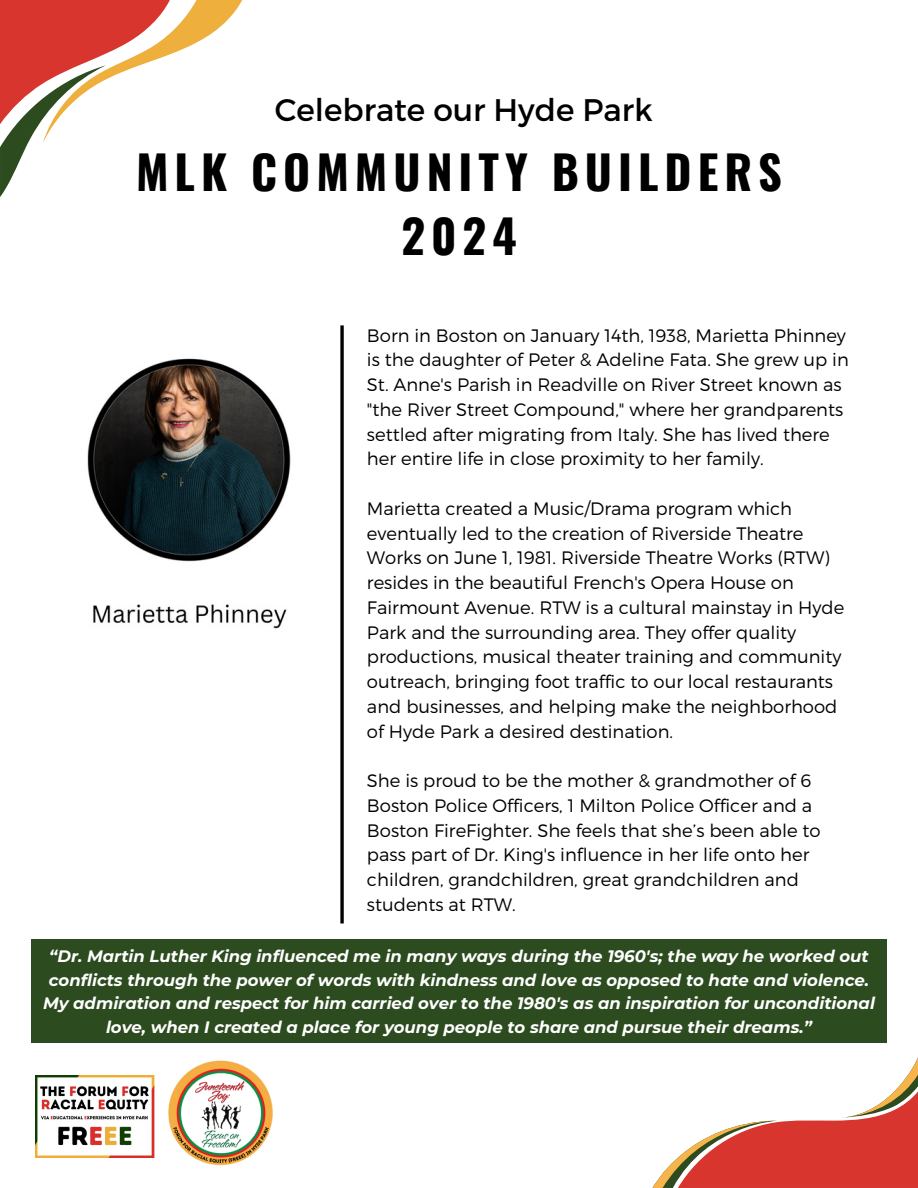
<style>
.page{position:relative;width:918px;height:1188px;background:#fff}
.page>*{position:absolute;margin:0;border:0;box-sizing:border-box;transform-origin:0 0}
.t1{font:700 46.2px/64.1px "Oswald";letter-spacing:.13em;color:#000;text-align:center}
.t2{font:31.2px "Montserrat";color:#000}
.t3{font:300 18px/24.8px "Montserrat";color:#000}
.t4{font:italic 700 16.5px/23.7px "Montserrat";color:#fff;text-align:center}
</style>
<div class="page">
<img style="left:87px;top:358px;width:204px;height:271px">
<svg style="left:340px;top:325px;width:4px;height:598px;background:#272727"></svg>
<svg style="left:0;top:0;width:242px;height:197px"></svg>
<svg style="left:653px;top:1057px;width:265px;height:131px"></svg>
<img style="left:35px;top:1076px;width:120px;height:82px">
<img style="left:168px;top:1060px;width:105px;height:107px">
<div style="left:31px;top:939px;width:856px;height:104px;background:#2c4b1f"></div>
<p class="t2" style="left:275px;top:90px;width:379px">Celebrate our Hyde Park</p>
<p class="t1" style="left:136px;top:139px;width:647px">MLK COMMUNITY BUILDERS<br>2024</p>
<h2 class="t3" style="left:367px;top:322px;width:483px">Born in Boston on January 14th, 1938, Marietta Phinney is the daughter of Peter &amp; Adeline Fata. She grew up in St. Anne's Parish in Readville on River Street known as "the River Street Compound," where her grandparents settled after migrating from Italy. She has lived there her entire life in close proximity to her family.</h2>
<h1 class="t3" style="left:367px;top:495px;width:479px">Marietta created a Music/Drama program which eventually led to the creation of Riverside Theatre Works on June 1, 1981. Riverside Theatre Works (RTW) resides in the beautiful French's Opera House on Fairmount Avenue. RTW is a cultural mainstay in Hyde Park and the surrounding area. They offer quality productions, musical theater training and community outreach, bringing foot traffic to our local restaurants and businesses, and helping make the neighborhood of Hyde Park a desired destination.</h1>
<p class="t3" style="left:367px;top:767px;width:455px">She is proud to be the mother &amp; grandmother of 6<br>Boston Police Officers, 1 Milton Police Officer and a Boston FireFighter. She feels that she’s been able to pass part of Dr. King's influence in her life onto her children, grandchildren, great grandchildren and students at RTW.</p>
<h3 class="t4" style="left:43px;top:944px;width:833px">“Dr. Martin Luther King influenced me in many ways during the 1960's; the way he worked out conflicts through the power of words with kindness and love as opposed to hate and violence.<br>My admiration and respect for him carried over to the 1980's as an inspiration for unconditional love, when I created a place for young people to share and pursue their dreams.”</h3>
</div>
